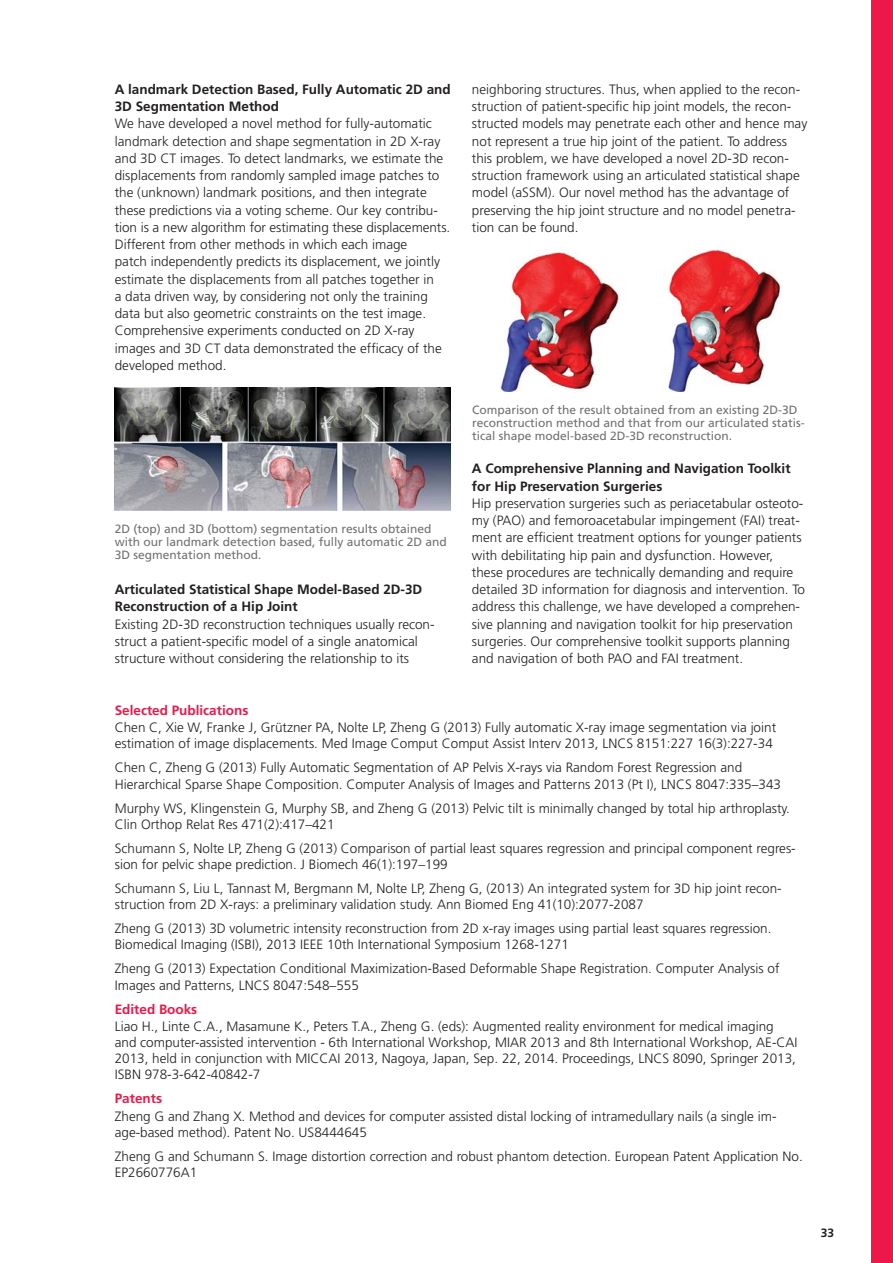
<style>
.page{position:relative;width:893px;height:1263px;background:#fff}
.page>*{position:absolute;margin:0;border:0;box-sizing:border-box;transform-origin:0 0}
.t1{font:300 13.5px/17.2px "Frutiger";color:#231f20}
.t2{font:700 13.5px/17.2px "Frutiger";color:#231f20}
.t3{font:700 13.5px "Frutiger";color:#ed1849}
.t4{font:12px/12.8px "Frutiger";color:#717073}
.t5{font:700 12px "Frutiger";color:#231f20}
</style>
<div class="page">
<div style="left:872px;top:0;width:21px;height:1263px;background:#ed1849"></div>
<img style="left:115px;top:387px;width:336px;height:123px">
<img style="left:500px;top:250px;width:281px;height:142px">
<p class="t2" style="left:115px;top:82px;width:337px">A landmark Detection Based, Fully Automatic 2D and<br>3D Segmentation Method</p>
<p class="t1" style="left:115px;top:116px;width:337px">We have developed a novel method for fully-automatic landmark detection and shape segmentation in 2D X-ray and 3D CT images. To detect landmarks, we estimate the displacements from randomly sampled image patches to the (unknown) landmark positions, and then integrate these predictions via a voting scheme. Our key contribu&shy;tion is a new algorithm for estimating these displacements.<br>Different from other methods in which each image<br>patch independently predicts its displacement, we jointly estimate the displacements from all patches together in<br>a data driven way, by considering not only the training data but also geometric constraints on the test image.<br>Comprehensive experiments conducted on 2D X-ray images and 3D CT data demonstrated the efficacy of the developed method.</p>
<p class="t4" style="left:115px;top:523px;width:334px">2D (top) and 3D (bottom) segmentation results obtained with our landmark detection based, fully automatic 2D and<br>3D segmentation method.</p>
<p class="t2" style="left:115px;top:582px;width:309px">Articulated Statistical Shape Model-Based 2D-3D<br>Reconstruction of a Hip Joint</p>
<p class="t1" style="left:115px;top:616px;width:321px">Existing 2D-3D reconstruction techniques usually recon&shy;struct a patient-specific model of a single anatomical structure without considering the relationship to its</p>
<p class="t1" style="left:472px;top:82px;width:337px">neighboring structures. Thus, when applied to the recon&shy;struction of patient-specific hip joint models, the recon&shy;structed models may penetrate each other and hence may not represent a true hip joint of the patient. To address this problem, we have developed a novel 2D-3D recon&shy;struction framework using an articulated statistical shape model (aSSM). Our novel method has the advantage of preserving the hip joint structure and no model penetra&shy;tion can be found.</p>
<p class="t4" style="left:472px;top:404px;width:334px">Comparison of the result obtained from an existing 2D-3D reconstruction method and that from our articulated statis&shy;tical shape model-based 2D-3D reconstruction.</p>
<p class="t2" style="left:472px;top:461px;width:320px">A Comprehensive Planning and Navigation Toolkit for Hip Preservation Surgeries</p>
<p class="t1" style="left:472px;top:496px;width:335px">Hip preservation surgeries such as periacetabular osteoto&shy;my (PAO) and femoroacetabular impingement (FAI) treat&shy;ment are efficient treatment options for younger patients with debilitating hip pain and dysfunction. However, these procedures are technically demanding and require detailed 3D information for diagnosis and intervention. To address this challenge, we have developed a comprehen&shy;sive planning and navigation toolkit for hip preservation surgeries. Our comprehensive toolkit supports planning and navigation of both PAO and FAI treatment.</p>
<p class="t3" style="left:115px;top:705px;width:135px">Selected Publications</p>
<p class="t1" style="left:115px;top:720px;width:663px;line-height:16.2px">Chen C, Xie W, Franke J, Grützner PA, Nolte LP, Zheng G (2013) Fully automatic X-ray image segmentation via joint estimation of image displacements. Med Image Comput Comput Assist Interv 2013, LNCS 8151:227 16(3):227-34</p>
<p class="t1" style="left:115px;top:761px;width:668px;line-height:16.2px">Chen C, Zheng G (2013) Fully Automatic Segmentation of AP Pelvis X-rays via Random Forest Regression and<br>Hierarchical Sparse Shape Composition. Computer Analysis of Images and Patterns 2013 (Pt I), LNCS 8047:335–343</p>
<p class="t1" style="left:115px;top:801px;width:677px;line-height:16.2px">Murphy WS, Klingenstein G, Murphy SB, and Zheng G (2013) Pelvic tilt is minimally changed by total hip arthroplasty.<br>Clin Orthop Relat Res 471(2):417–421</p>
<p class="t1" style="left:115px;top:841px;width:682px;line-height:16.2px">Schumann S, Nolte LP, Zheng G (2013) Comparison of partial least squares regression and principal component regres&shy;sion for pelvic shape prediction. J Biomech 46(1):197–199</p>
<p class="t1" style="left:115px;top:881px;width:668px;line-height:16.2px">Schumann S, Liu L, Tannast M, Bergmann M, Nolte LP, Zheng G, (2013) An integrated system for 3D hip joint recon&shy;struction from 2D X-rays: a preliminary validation study. Ann Biomed Eng 41(10):2077-2087</p>
<p class="t1" style="left:115px;top:921px;width:658px;line-height:16.2px">Zheng G (2013) 3D volumetric intensity reconstruction from 2D x-ray images using partial least squares regression.<br>Biomedical Imaging (ISBI), 2013 IEEE 10th International Symposium 1268-1271</p>
<p class="t1" style="left:115px;top:962px;width:666px;line-height:16.2px">Zheng G (2013) Expectation Conditional Maximization-Based Deformable Shape Registration. Computer Analysis of<br>Images and Patterns, LNCS 8047:548–555</p>
<p class="t3" style="left:115px;top:1003px;width:84px">Edited Books</p>
<p class="t1" style="left:115px;top:1019px;width:684px;line-height:16.2px">Liao H., Linte C.A., Masamune K., Peters T.A., Zheng G. (eds): Augmented reality environment for medical imaging and computer-assisted intervention - 6th International Workshop, MIAR 2013 and 8th International Workshop, AE-CAI 2013, held in conjunction with MICCAI 2013, Nagoya, Japan, Sep. 22, 2014. Proceedings, LNCS 8090, Springer 2013, ISBN 978-3-642-40842-7</p>
<p class="t3" style="left:115px;top:1093px;width:49px">Patents</p>
<p class="t1" style="left:115px;top:1109px;width:663px;line-height:16.2px">Zheng G and Zhang X. Method and devices for computer assisted distal locking of intramedullary nails (a single im&shy;age-based method). Patent No. US8444645</p>
<p class="t1" style="left:115px;top:1149px;width:689px;line-height:16.2px">Zheng G and Schumann S. Image distortion correction and robust phantom detection. European Patent Application No.<br>EP2660776A1</p>
<p class="t5" style="left:821px;top:1228px;width:15px">33</p>
</div>
